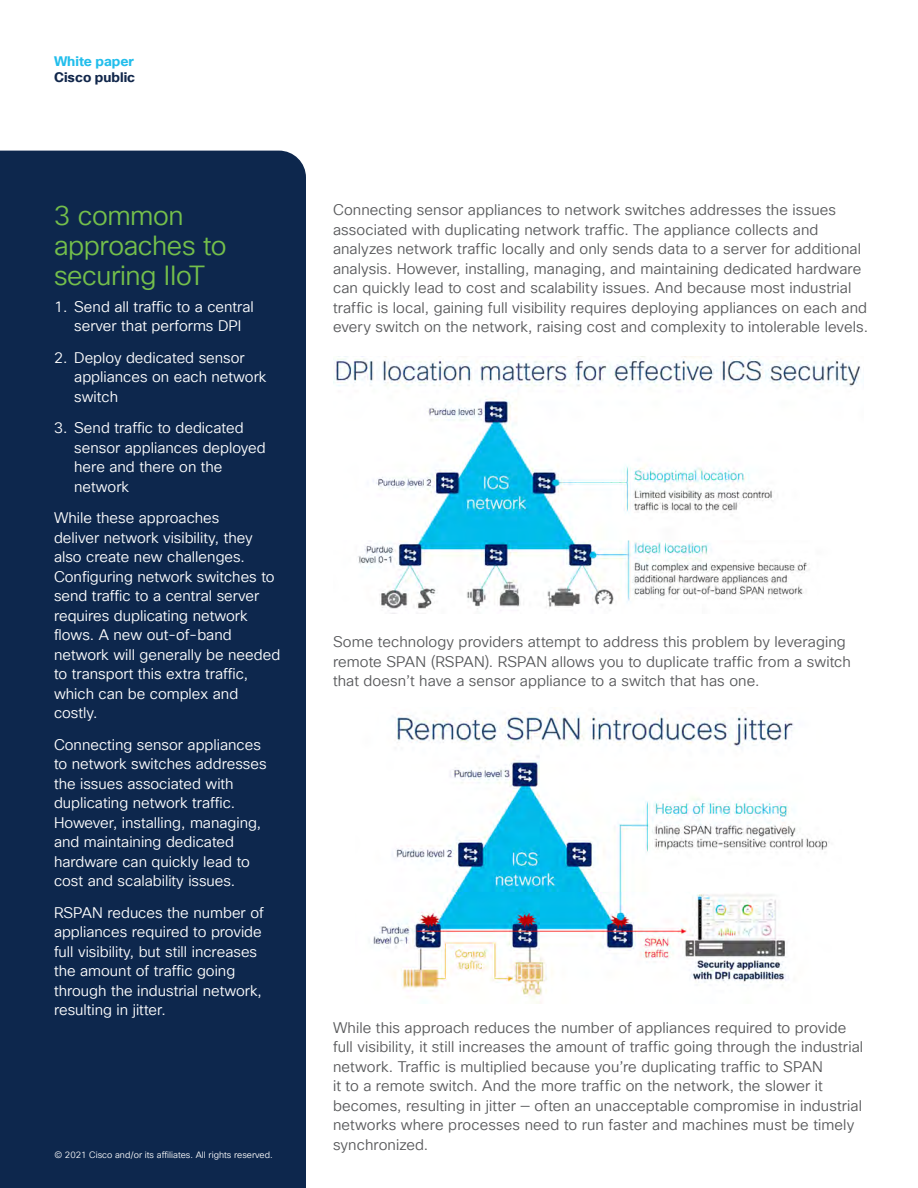
<style>
.page{position:relative;width:918px;height:1188px;background:#fff}
.page>*{position:absolute;margin:0;border:0;box-sizing:border-box;transform-origin:0 0}
.t1{font:27px/30px "Cisco Sans TT Light";letter-spacing:-.015em;color:#74bf4b}
.t2{font:15px/19.5px "Cisco Sans TT Light";letter-spacing:.005em;color:#58595b}
.t3{font:15px/19.5px "Cisco Sans TT Light";color:#fff}
.t4{font:700 13.5px "Cisco Sans TT";color:#11274b}
.t5{font:700 13.5px "Cisco Sans TT";color:#22beec}
.t6{font:9px "Cisco Sans TT Light";color:#fff}
</style>
<div class="page">
<div style="left:0;top:151px;width:306px;height:1037px;background:#0d274d"></div>
<img style="left:333px;top:356px;width:528px;height:258px">
<img style="left:373px;top:712px;width:457px;height:291px">
<p class="t5" style="left:54px;top:53px;width:82px">White paper</p>
<p class="t4" style="left:54px;top:69px;width:83px">Cisco public</p>
<h1 class="t1" style="left:54px;top:201px;width:174px">3 common approaches to securing IIoT</h1>
<p class="t3" style="left:54px;top:297px;width:201px;text-align:center">1. Send all traffic to a central server that performs DPI</p>
<p class="t3" style="left:74px;top:348px;width:194px;text-indent:-20px">2. Deploy dedicated sensor appliances on each network switch</p>
<p class="t3" style="left:74px;top:419px;width:193px;text-indent:-20px">3. Send traffic to dedicated sensor appliances deployed here and there on the network</p>
<p class="t3" style="left:54px;top:509px;width:228px">While these approaches<br>deliver network visibility, they also create new challenges.<br>Configuring network switches to send traffic to a central server requires duplicating network flows. A new out-of-band network will generally be needed to transport this extra traffic, which can be complex and costly.</p>
<p class="t3" style="left:54px;top:735px;width:214px">Connecting sensor appliances to network switches addresses the issues associated with duplicating network traffic.<br>However, installing, managing, and maintaining dedicated hardware can quickly lead to cost and scalability issues.</p>
<p class="t3" style="left:54px;top:903px;width:211px">RSPAN reduces the number of appliances required to provide full visibility, but still increases the amount of traffic going through the industrial network, resulting in jitter.</p>
<p class="t6" style="left:54px;top:1149px;width:220px">© 2021 Cisco and/or its affiliates. All rights reserved.</p>
<p class="t2" style="left:333px;top:201px;width:537px">Connecting sensor appliances to network switches addresses the issues associated with duplicating network traffic. The appliance collects and analyzes network traffic locally and only sends data to a server for additional analysis. However, installing, managing, and maintaining dedicated hardware can quickly lead to cost and scalability issues. And because most industrial traffic is local, gaining full visibility requires deploying appliances on each and every switch on the network, raising cost and complexity to intolerable levels.</p>
<p class="t2" style="left:333px;top:633px;width:519px">Some technology providers attempt to address this problem by leveraging remote SPAN (RSPAN). RSPAN allows you to duplicate traffic from a switch that doesn’t have a sensor appliance to a switch that has one.</p>
<p class="t2" style="left:333px;top:1018px;width:532px">While this approach reduces the number of appliances required to provide full visibility, it still increases the amount of traffic going through the industrial network. Traffic is multiplied because you’re duplicating traffic to SPAN<br>it to a remote switch. And the more traffic on the network, the slower it becomes, resulting in jitter — often an unacceptable compromise in industrial networks where processes need to run faster and machines must be timely synchronized.</p>
</div>
